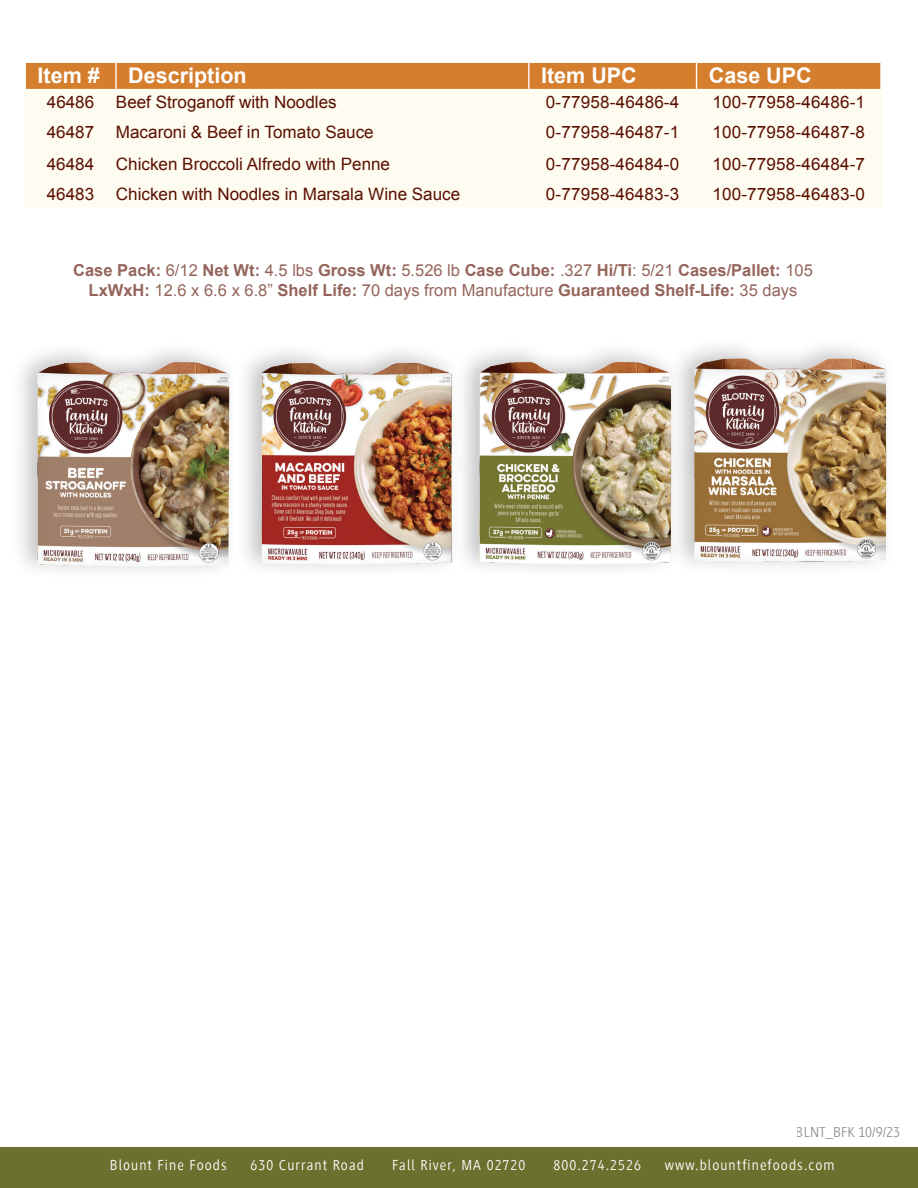
<style>
.page{position:relative;width:918px;height:1188px;background:#fff}
.page>*{position:absolute;margin:0;border:0;box-sizing:border-box;transform-origin:0 0}
.t1{font:700 21.45px "Arial";color:#fff}
.t2{font:17.1px "Arial";color:#5a1000}
.t3{font:700 16.5px/19.8px "Arial";color:#5a1000;text-align:center}
.t4{font:15px "Generis Sans Com";letter-spacing:.075em;color:#fff;scale:.96 1}
.t5{font:300 15px "Generis Sans Com";color:#231f20}
.s1{font-weight:400}
</style>
<div class="page">
<div style="left:0;top:1148px;width:918px;height:40px;background:#6b702e"></div>
<div style="left:25px;top:62px;width:857px;height:145px;background:#fefbf1"></div>
<hr style="left:697px;top:62px;width:185px;height:1px;background:#fff">
<svg style="left:25px;top:62px;width:856px;height:27px;background:#d68335"></svg>
<hr style="left:880px;top:63px;width:2px;height:26px;background:#fff">
<div style="left:11px;top:340px;width:228px;height:240px;background:#231f20;opacity:.27"></div>
<img style="left:29px;top:359px;width:206px;height:210px">
<div style="left:235px;top:341px;width:226px;height:238px;background:#231f20;opacity:.27"></div>
<img style="left:249px;top:359px;width:203px;height:210px">
<div style="left:452px;top:340px;width:229px;height:239px;background:#231f20;opacity:.27"></div>
<img style="left:473px;top:359px;width:194px;height:210px">
<div style="left:667px;top:337px;width:229px;height:239px;background:#231f20;opacity:.27"></div>
<img style="left:683px;top:355px;width:210px;height:211px">
<p class="t1" style="left:38px;top:62px;width:64px">Item #</p>
<p class="t1" style="left:128px;top:62px;width:120px">Description</p>
<p class="t1" style="left:541px;top:62px;width:97px">Item UPC</p>
<p class="t1" style="left:709px;top:62px;width:104px">Case UPC</p>
<p class="t2" style="left:47px;top:91px;width:49px">46486</p>
<p class="t2" style="left:116px;top:91px;width:222px">Beef Stroganoff with Noodles</p>
<p class="t2" style="left:546px;top:91px;width:135px">0-77958-46486-4</p>
<p class="t2" style="left:712px;top:91px;width:154px">100-77958-46486-1</p>
<p class="t2" style="left:47px;top:121px;width:49px">46487</p>
<p class="t2" style="left:116px;top:121px;width:259px">Macaroni &amp; Beef in Tomato Sauce</p>
<p class="t2" style="left:546px;top:121px;width:135px">0-77958-46487-1</p>
<p class="t2" style="left:712px;top:121px;width:154px">100-77958-46487-8</p>
<p class="t2" style="left:47px;top:153px;width:49px">46484</p>
<p class="t2" style="left:116px;top:153px;width:276px">Chicken Broccoli Alfredo with Penne</p>
<p class="t2" style="left:546px;top:153px;width:135px">0-77958-46484-0</p>
<p class="t2" style="left:712px;top:153px;width:154px">100-77958-46484-7</p>
<p class="t2" style="left:47px;top:183px;width:49px">46483</p>
<p class="t2" style="left:116px;top:183px;width:346px">Chicken with Noodles in Marsala Wine Sauce</p>
<p class="t2" style="left:546px;top:183px;width:135px">0-77958-46483-3</p>
<p class="t2" style="left:712px;top:183px;width:154px">100-77958-46483-0</p>
<p class="t3" style="left:73px;top:261px;width:741px">Case Pack: <span class="s1">6/12</span> Net Wt: <span class="s1">4.5 lbs</span> Gross Wt: <span class="s1">5.526 lb</span> Case Cube: <span class="s1">.327</span> Hi/Ti<span class="s1">: 5/21</span> Cases/Pallet: <span class="s1">105<br></span>LxWxH: <span class="s1">12.6 x 6.6 x 6.8”</span> Shelf Life: <span class="s1">70 days from Manufacture</span> Guaranteed Shelf-Life: <span class="s1">35 days</span></p>
<p class="t5" style="left:796px;top:1124px;width:106px">BLNT_BFK 10/9/23</p>
<p class="t4" style="left:110px;top:1156px;width:123px">Blount Fine Foods</p>
<p class="t4" style="left:251px;top:1156px;width:120px">630 Currant Road</p>
<p class="t4" style="left:392px;top:1156px;width:140px">Fall River, MA 02720</p>
<p class="t4" style="left:554px;top:1156px;width:93px">800.274.2526</p>
<p class="t4" style="left:665px;top:1156px;width:178px">www.blountfinefoods.com</p>
</div>
